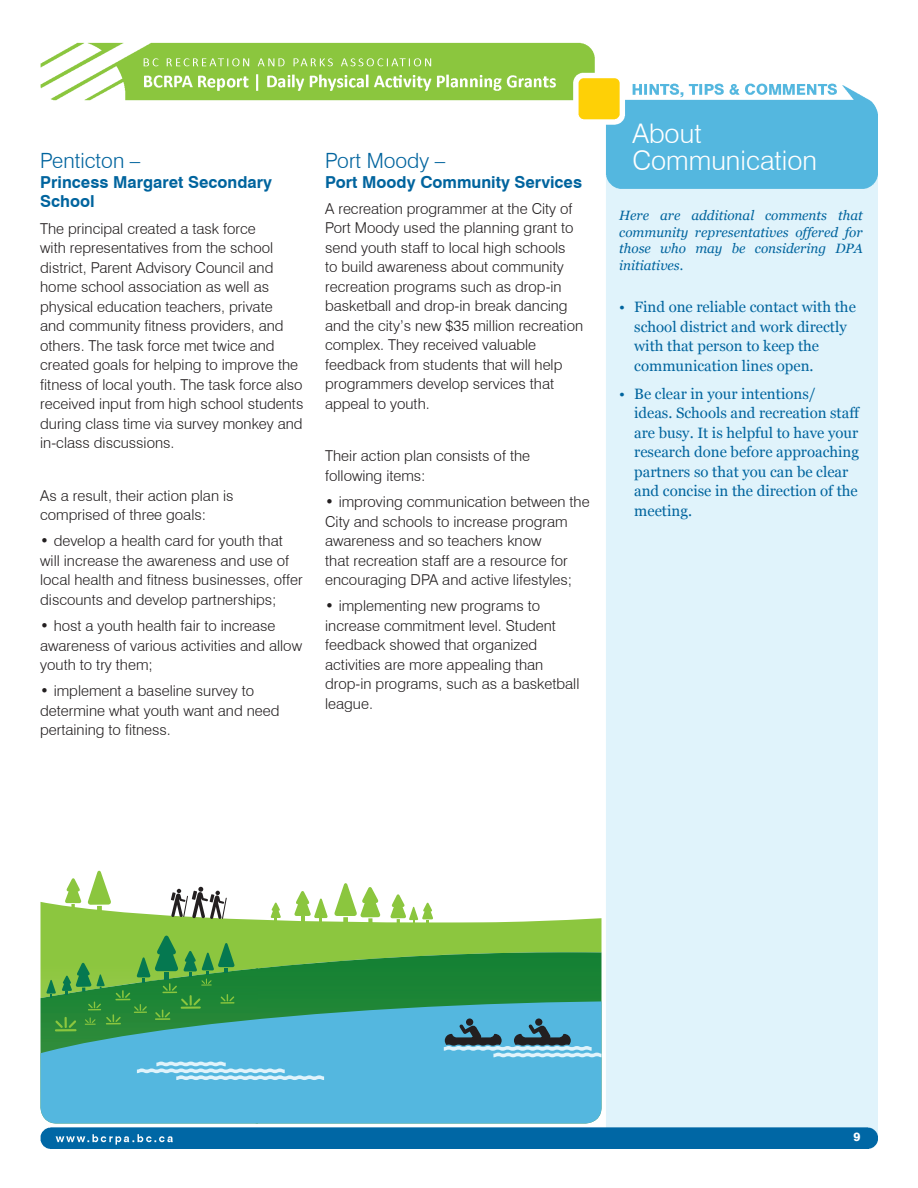
<style>
.page{position:relative;width:918px;height:1188px;background:#fff}
.page>*{position:absolute;margin:0;border:0;box-sizing:border-box;transform-origin:0 0}
.t1{font:300 27px "Swiss 721 BT";color:#fff}
.t2{font:300 21px "Swiss 721 BT";color:#00649e}
.t3{font:700 16.5px/19.8px "Swiss 721 BT";color:#00649e}
.t4{font:300 15px/19.5px "Swiss 721 BT";color:#231f20}
.t5{font:15px/19.5px "Georgia";color:#00649e}
.t6{font:italic 13.5px/16.5px "Georgia";color:#00649e;text-align:justify}
.t7{font:800 12px "Swiss 721 BT";color:#fff}
</style>
<div class="page">
<img style="left:40px;top:42px;width:838px;height:1106px">
<svg style="left:40px;top:902px;width:562px;height:52px"></svg>
<img style="left:256px;top:952px;width:346px;height:48px">
<img style="left:40px;top:968px;width:218px;height:32px">
<svg style="left:40px;top:1000px;width:562px;height:124px;background:#50b3d0"></svg>
<div style="left:466px;top:1018px;width:7px;height:8px;background:#231f20;border-radius:50%"></div>
<div style="left:535px;top:1018px;width:7px;height:8px;background:#231f20;border-radius:50%"></div>
<svg style="left:183px;top:896px;width:5px;height:21px"></svg>
<svg style="left:171px;top:889px;width:14px;height:28px"></svg>
<svg style="left:222px;top:898px;width:5px;height:21px"></svg>
<svg style="left:192px;top:887px;width:32px;height:32px"></svg>
<svg style="left:444px;top:1023px;width:158px;height:34px;background:#609db6"></svg>
<svg style="left:137px;top:1062px;width:187px;height:18px;background:#8acee9"></svg>
<hr style="left:55px;top:1029px;width:22px;height:2px;background:#8bc63e">
<svg style="left:46px;top:936px;width:189px;height:92px;background:#4da13f"></svg>
<svg style="left:294px;top:891px;width:34px;height:31px"></svg>
<svg style="left:88px;top:871px;width:23px;height:41px"></svg>
<svg style="left:334px;top:883px;width:46px;height:40px"></svg>
<svg style="left:391px;top:894px;width:42px;height:29px"></svg>
<svg style="left:65px;top:878px;width:16px;height:30px"></svg>
<svg style="left:271px;top:903px;width:10px;height:19px"></svg>
<p class="t1" style="left:632px;top:117px;width:71px">About</p>
<p class="t2" style="left:40px;top:148px;width:102px">Penticton –</p>
<p class="t1" style="left:632px;top:144px;width:186px">Communication</p>
<p class="t3" style="left:40px;top:172px;width:233px">Princess Margaret Secondary<br>School</p>
<p class="t4" style="left:40px;top:218px;width:265px">The principal created a task force<br>with representatives from the school district, Parent Advisory Council and home school association as well as physical education teachers, private<br>and community fitness providers, and others. The task force met twice and created goals for helping to improve the fitness of local youth. The task force also received input from high school students during class time via survey monkey and in-class discussions.</p>
<p class="t2" style="left:325px;top:148px;width:122px">Port Moody –</p>
<p class="t3" style="left:325px;top:172px;width:258px">Port Moody Community Services</p>
<p class="t4" style="left:325px;top:199px;width:259px">A recreation programmer at the City of Port Moody used the planning grant to send youth staff to local high schools<br>to build awareness about community recreation programs such as drop-in basketball and drop-in break dancing and the city’s new $35 million recreation complex. They received valuable feedback from students that will help programmers develop services that appeal to youth.</p>
<p class="t4" style="left:325px;top:446px;width:206px">Their action plan consists of the following items:</p>
<p class="t4" style="left:325px;top:492px;width:266px">• improving communication between the City and schools to increase program awareness and so teachers know<br>that recreation staff are a resource for encouraging DPA and active lifestyles;</p>
<p class="t4" style="left:325px;top:596px;width:256px">• implementing new programs to increase commitment level. Student feedback showed that organized activities are more appealing than drop-in programs, such as a basketball league.</p>
<p class="t6" style="left:619px;top:207px;width:245px">Here are additional comments that community representatives offered for those who may be considering DPA initiatives.</p>
<p class="t5" style="left:634px;top:297px;width:223px;text-indent:-15px">• Find one reliable contact with the school district and work directly with that person to keep the communication lines open.</p>
<p class="t5" style="left:634px;top:384px;width:226px;text-indent:-15px">• Be clear in your intentions/<br>ideas. Schools and recreation staff are busy. It is helpful to have your research done before approaching partners so that you can be clear and concise in the direction of the meeting.</p>
<p class="t4" style="left:40px;top:485px;width:195px">As a result, their action plan is comprised of three goals:</p>
<p class="t4" style="left:40px;top:531px;width:264px">• develop a health card for youth that will increase the awareness and use of local health and fitness businesses, offer discounts and develop partnerships;</p>
<p class="t4" style="left:40px;top:616px;width:263px">• host a youth health fair to increase awareness of various activities and allow youth to try them;</p>
<p class="t4" style="left:40px;top:681px;width:241px">• implement a baseline survey to determine what youth want and need pertaining to fitness.</p>
<p class="t7" style="left:854px;top:1129px;width:9px">9</p>
</div>
